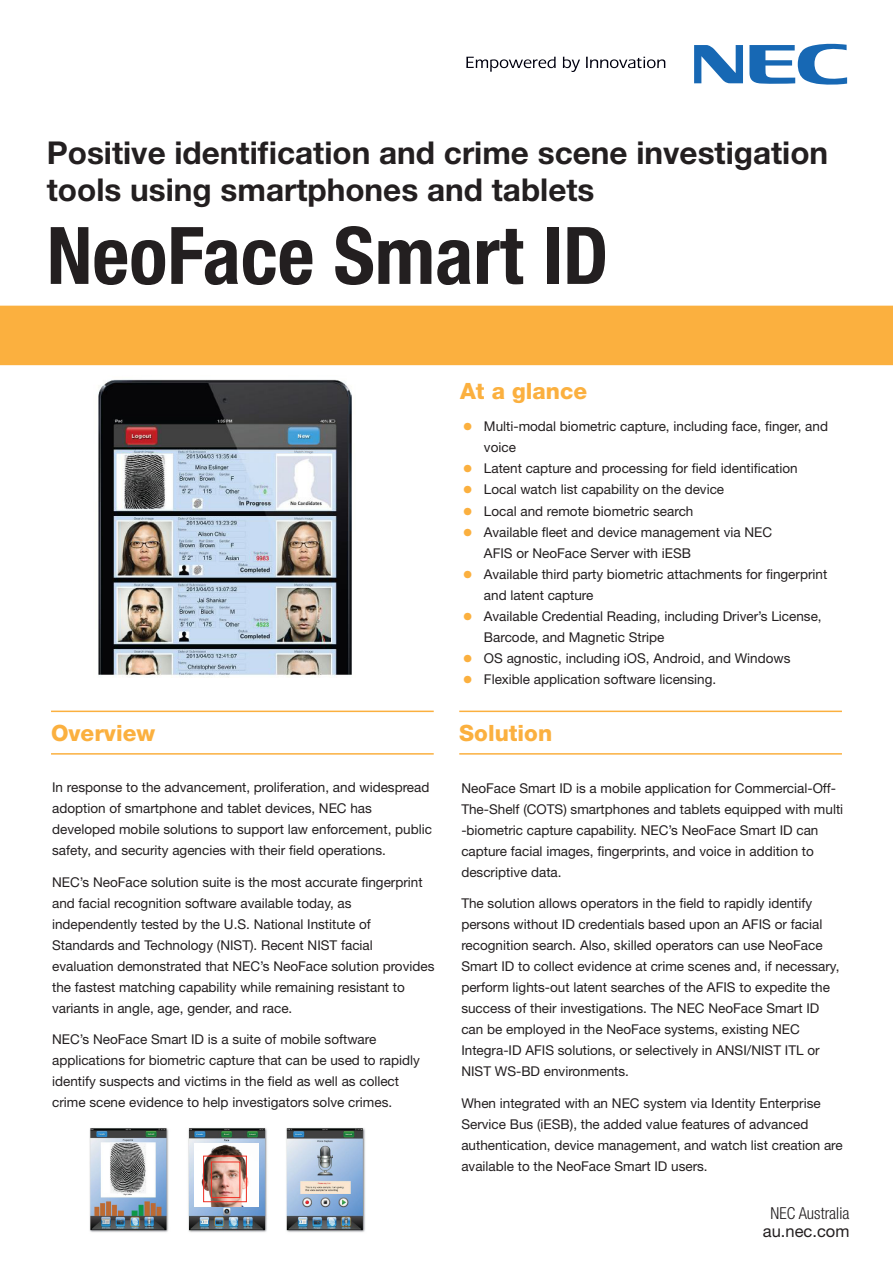
<style>
.page{position:relative;width:893px;height:1263px;background:#fff}
.page>*{position:absolute;margin:0;border:0;box-sizing:border-box;transform-origin:0 0}
.t1{font:700 condensed 79.5px "Helvetica Neue";color:#231f20}
.t2{font:700 31.5px/37.5px "Helvetica Neue";color:#231f20}
.Copy{font:22.5px "Helvetica Neue Hvy";color:#fbb03f}
.Copy-2{font:800 22.5px "Helvetica Neue LT Std";color:#fbb03f}
.t3{font:300 condensed 16.5px "Helvetica Neue";color:#231f20}
.t4{font:16.5px "Helvetica Neue";color:#231f20}
.Bullets{font:13.5px/21px "Helvetica Neue";color:#231f20}
.s1{font-weight:300;font-size:21px;color:#fbb03f}
</style>
<div class="page">
<div style="left:0;top:306px;width:893px;height:59px;background:#fbb03f"></div>
<svg style="left:466px;top:57px;width:90px;height:15px"></svg>
<svg style="left:563px;top:57px;width:17px;height:15px"></svg>
<svg style="left:586px;top:57px;width:79px;height:11px"></svg>
<svg style="left:694px;top:45px;width:49px;height:38px"></svg>
<svg style="left:749px;top:44px;width:98px;height:41px"></svg>
<hr style="left:51px;top:711px;width:383px;height:1px;background:#fbb03f">
<hr style="left:51px;top:753px;width:383px;height:2px;background:#fbb03f">
<img style="left:98px;top:379px;width:254px;height:299px">
<hr style="left:459px;top:711px;width:383px;height:1px;background:#fbb03f">
<hr style="left:459px;top:753px;width:383px;height:2px;background:#fbb03f">
<img style="left:89px;top:1128px;width:277px;height:104px">
<img style="left:195px;top:1143px;width:63px;height:64px">
<div style="left:203px;top:1156px;width:44px;height:46px;border:1px solid #ee2e22"></div>
<div style="left:211px;top:1162px;width:29px;height:36px;border:1px solid #ee2e22"></div>
<p class="t2" style="left:47px;top:133px;width:783px">Positive identification and crime scene investigation tools using smartphones and tablets</p>
<p class="t1" style="left:47px;top:207px;width:563px">NeoFace Smart ID</p>
<p class="Copy" style="left:51px;top:719px;width:106px">Overview</p>
<p class="Bullets" style="left:52px;top:777px;width:381px">In response to the advancement, proliferation, and widespread adoption of smartphone and tablet devices, NEC has developed mobile solutions to support law enforcement, public safety, and security agencies with their field operations.</p>
<p class="Bullets" style="left:52px;top:871px;width:384px">NEC’s NeoFace solution suite is the most accurate fingerprint and facial recognition software available today, as independently tested by the U.S. National Institute of Standards and Technology (NIST). Recent NIST facial evaluation demonstrated that NEC’s NeoFace solution provides the fastest matching capability while remaining resistant to variants in angle, age, gender, and race.</p>
<p class="Bullets" style="left:52px;top:1029px;width:369px">NEC’s NeoFace Smart ID is a suite of mobile software applications for biometric capture that can be used to rapidly identify suspects and victims in the field as well as collect crime scene evidence to help investigators solve crimes.</p>
<p class="Copy-2" style="left:460px;top:377px;width:129px">At a glance</p>
<p class="Bullets" style="left:484px;top:416px;width:346px;text-indent:-21px"><span class="s1">•</span> Multi-modal biometric capture, including face, finger, and voice</p>
<p class="Bullets" style="left:463px;top:458px;width:337px"><span class="s1">•</span> Latent capture and processing for field identification</p>
<p class="Bullets" style="left:463px;top:479px;width:263px"><span class="s1">•</span> Local watch list capability on the device</p>
<p class="Bullets" style="left:463px;top:500px;width:232px"><span class="s1">•</span> Local and remote biometric search</p>
<p class="Bullets" style="left:484px;top:521px;width:290px;text-indent:-21px"><span class="s1">•</span> Available fleet and device management via NEC<br>AFIS or NeoFace Server with iESB</p>
<p class="Bullets" style="left:484px;top:563px;width:345px;text-indent:-21px"><span class="s1">•</span> Available third party biometric attachments for fingerprint and latent capture</p>
<p class="Bullets" style="left:484px;top:605px;width:339px;text-indent:-21px"><span class="s1">•</span> Available Credential Reading, including Driver’s License,<br>Barcode, and Magnetic Stripe</p>
<p class="Bullets" style="left:463px;top:647px;width:329px"><span class="s1">•</span> OS agnostic, including iOS, Android, and Windows</p>
<p class="Bullets" style="left:463px;top:668px;width:255px"><span class="s1">•</span> Flexible application software licensing.</p>
<p class="Copy" style="left:459px;top:719px;width:94px">Solution</p>
<p class="Bullets" style="left:461px;top:777px;width:383px">NeoFace Smart ID is a mobile application for Commercial-Off-The-Shelf (COTS) smartphones and tablets equipped with multi -biometric capture capability. NEC’s NeoFace Smart ID can capture facial images, fingerprints, and voice in addition to descriptive data.</p>
<p class="Bullets" style="left:461px;top:892px;width:380px">The solution allows operators in the field to rapidly identify persons without ID credentials based upon an AFIS or facial recognition search. Also, skilled operators can use NeoFace Smart ID to collect evidence at crime scenes and, if necessary, perform lights-out latent searches of the AFIS to expedite the success of their investigations. The NEC NeoFace Smart ID can be employed in the NeoFace systems, existing NEC Integra-ID AFIS solutions, or selectively in ANSI/NIST ITL or NIST WS-BD environments.</p>
<p class="Bullets" style="left:461px;top:1092px;width:383px">When integrated with an NEC system via Identity Enterprise Service Bus (iESB), the added value features of advanced authentication, device management, and watch list creation are available to the NeoFace Smart ID users.</p>
<p class="t3" style="left:771px;top:1204px;width:80px">NEC Australia</p>
<p class="t4" style="left:763px;top:1221px;width:88px">au.nec.com</p>
</div>
